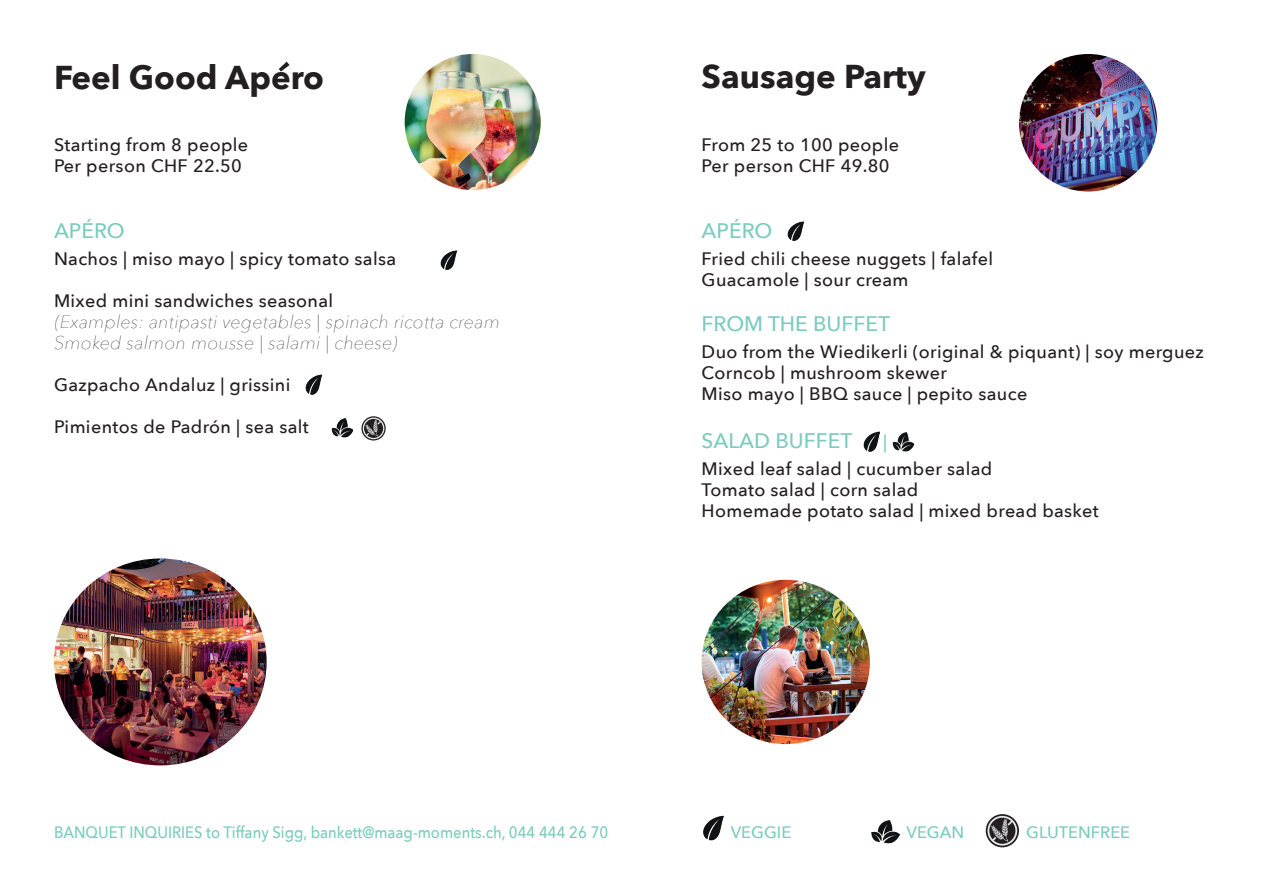
<style>
.page{position:relative;width:1263px;height:893px;background:#fff}
.page>*{position:absolute;margin:0;border:0;box-sizing:border-box;transform-origin:0 0}
.t1{font:700 33px "Avenir Next";color:#231f20}
.t2{font:500 21px "Avenir Next";color:#7bcbbf}
.t3{font:500 18px/21px "Avenir Next";letter-spacing:.02em;color:#231f20}
.t4{font:italic 200 18px/21px "Avenir Next";letter-spacing:.02em;color:#231f20}
.t5{font:500 18px "Avenir Next";color:#7bcbbf}
.t6{font:500 16.5px "Avenir Next";color:#7bcbbf;scale:.9 1}
.t7{font:500 16.5px "Avenir Next";color:#7bcbbf}
</style>
<div class="page">
<img style="left:892px;top:432px;width:22px;height:20px">
<svg style="left:986px;top:814px;width:33px;height:33px"></svg>
<svg style="left:987px;top:816px;width:30px;height:30px"></svg>
<svg style="left:279px;top:62px;width:11px;height:10px"></svg>
<img style="left:703px;top:815px;width:21px;height:26px">
<img style="left:871px;top:820px;width:30px;height:24px">
<img style="left:305px;top:374px;width:17px;height:21px">
<img style="left:332px;top:418px;width:21px;height:20px">
<svg style="left:361px;top:416px;width:25px;height:24px"></svg>
<svg style="left:363px;top:418px;width:21px;height:21px"></svg>
<img style="left:440px;top:250px;width:17px;height:20px">
<img style="left:405px;top:54px;width:136px;height:136px;border-radius:68px">
<img style="left:54px;top:558px;width:213px;height:207px">
<img style="left:1019px;top:54px;width:138px;height:138px;border-radius:69px">
<img style="left:702px;top:580px;width:168px;height:164px">
<img style="left:787px;top:221px;width:17px;height:20px">
<img style="left:863px;top:431px;width:17px;height:21px">
<h1 class="t1" style="left:54px;top:49px;width:272px">Feel Good Apero</h1>
<p class="t3" style="left:54px;top:133px;width:196px">Starting from 8 people<br>Per person CHF 22.50</p>
<p class="t2" style="left:54px;top:213px;width:72px">APÉRO</p>
<p class="t3" style="left:54px;top:247px;width:344px">Nachos | miso mayo | spicy tomato salsa</p>
<p class="t3" style="left:54px;top:289px;width:281px">Mixed mini sandwiches seasonal</p>
<p class="t4" style="left:54px;top:310px;width:447px">(Examples: antipasti vegetables | spinach ricotta cream<br>Smoked salmon mousse | salami | cheese)</p>
<p class="t3" style="left:54px;top:373px;width:238px">Gazpacho Andaluz | grissini</p>
<p class="t3" style="left:54px;top:415px;width:256px">Pimientos de Padrón | sea salt</p>
<h1 class="t1" style="left:702px;top:48px;width:226px">Sausage Party</h1>
<p class="t3" style="left:702px;top:134px;width:199px">From 25 to 100 people<br>Per person CHF 49.80</p>
<p class="t2" style="left:702px;top:213px;width:72px">APÉRO</p>
<p class="t3" style="left:702px;top:248px;width:293px">Fried chili cheese nuggets | falafel<br>Guacamole | sour cream</p>
<p class="t2" style="left:702px;top:306px;width:190px">FROM THE BUFFET</p>
<p class="t3" style="left:702px;top:341px;width:504px">Duo from the Wiedikerli (original &amp; piquant) | soy merguez<br>Corncob | mushroom skewer<br>Miso mayo | BBQ sauce | pepito sauce</p>
<p class="t2" style="left:702px;top:423px;width:152px">SALAD BUFFET</p>
<p class="t5" style="left:883px;top:427px;width:5px">|</p>
<p class="t3" style="left:702px;top:458px;width:399px">Mixed leaf salad | cucumber salad<br>Tomato salad | corn salad<br>Homemade potato salad | mixed bread basket</p>
<p class="t6" style="left:54px;top:819px;width:617px">BANQUET INQUIRIES to Tiffany Sigg, bankett@maag-moments.ch, 044 444 26 70</p>
<p class="t7" style="left:731px;top:818px;width:62px">VEGGIE</p>
<p class="t7" style="left:906px;top:818px;width:59px">VEGAN</p>
<p class="t7" style="left:1026px;top:818px;width:105px">GLUTENFREE</p>
</div>
